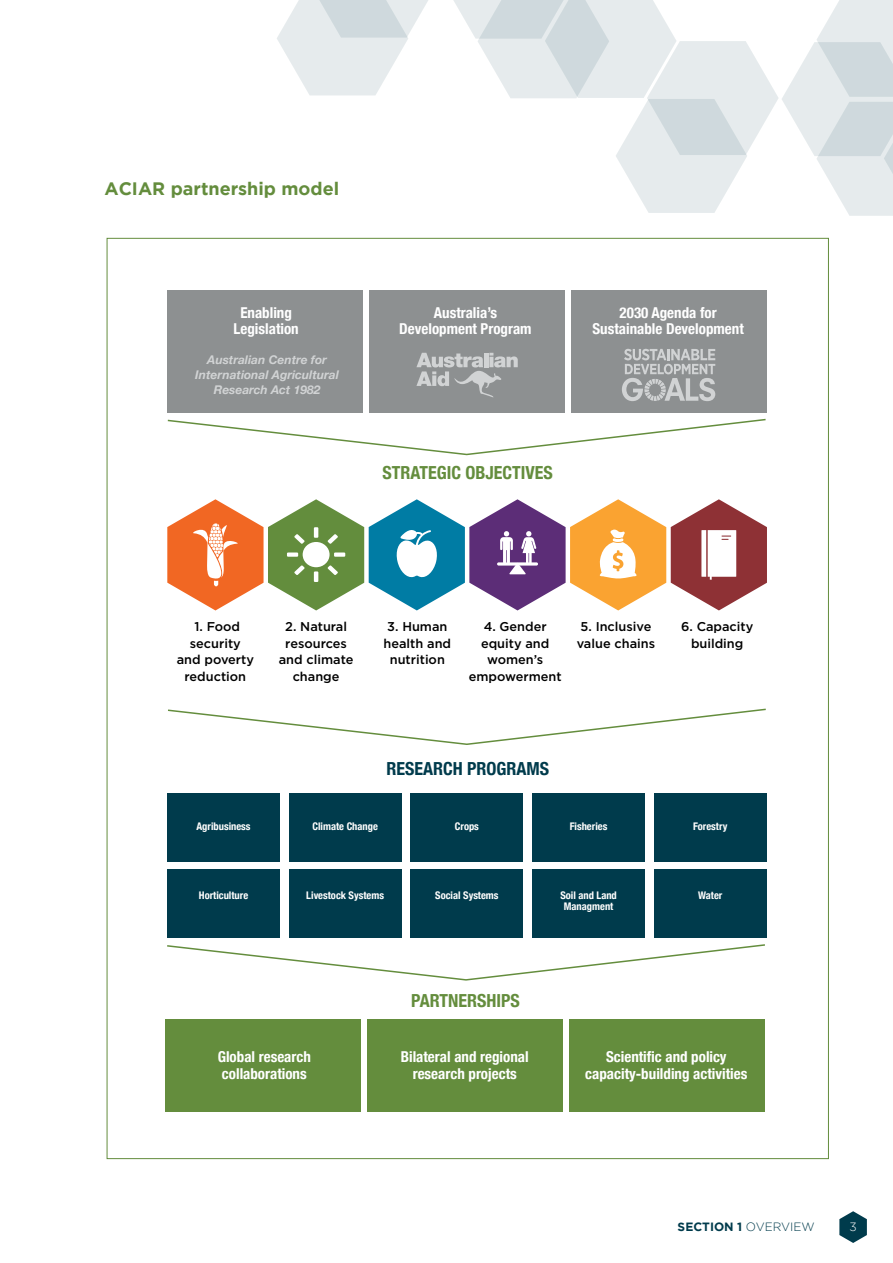
<style>
.page{position:relative;width:893px;height:1263px;background:#fff}
.page>*{position:absolute;margin:0;border:0;box-sizing:border-box;transform-origin:0 0}
.t1{font:700 condensed 18px "Helvetica Neue";color:#648d3d}
.HC{font:700 18px "Gotham";color:#648d3d}
.t2{font:700 condensed 18px "Helvetica Neue";color:#003b4c}
.t3{font:700 condensed 15px/16.5px "Helvetica Neue";color:#fff;text-align:center}
.t4{font:500 12.75px/16.5px "Gotham HTF";color:#000;text-align:center}
.t5{font:italic 700 12px/15px "Helvetica Neue";color:#d1d3d4;text-align:center}
.t6{font:700 12px "Gotham";color:#003b4c}
.t7{font:300 12px "Gotham";color:#fff}
.t8{font:700 condensed 10.5px/11.2px "Helvetica Neue";color:#fff;text-align:center}
.s1{font-weight:300}
</style>
<div class="page">
<svg style="left:839px;top:1211px;width:28px;height:32px"></svg>
<div style="left:167px;top:290px;width:196px;height:123px;background:#8d9091"></div>
<div style="left:369px;top:290px;width:196px;height:123px;background:#8d9091"></div>
<div style="left:571px;top:290px;width:196px;height:123px;background:#8d9091"></div>
<div style="left:167px;top:793px;width:113px;height:68px;background:#003b4c"></div>
<div style="left:167px;top:869px;width:113px;height:69px;background:#003b4c"></div>
<div style="left:289px;top:793px;width:112px;height:68px;background:#003b4c"></div>
<div style="left:289px;top:869px;width:112px;height:69px;background:#003b4c"></div>
<div style="left:410px;top:793px;width:113px;height:68px;background:#003b4c"></div>
<div style="left:410px;top:869px;width:113px;height:69px;background:#003b4c"></div>
<div style="left:532px;top:869px;width:113px;height:69px;background:#003b4c"></div>
<div style="left:532px;top:793px;width:113px;height:68px;background:#003b4c"></div>
<div style="left:654px;top:793px;width:113px;height:68px;background:#003b4c"></div>
<div style="left:654px;top:869px;width:113px;height:69px;background:#003b4c"></div>
<div style="left:165px;top:1019px;width:196px;height:92px;background:#648d3d"></div>
<div style="left:367px;top:1019px;width:196px;height:92px;background:#648d3d"></div>
<div style="left:569px;top:1019px;width:196px;height:92px;background:#648d3d"></div>
<svg style="left:622px;top:349px;width:93px;height:52px"></svg>
<svg style="left:416px;top:353px;width:102px;height:44px"></svg>
<svg style="left:167px;top:944px;width:598px;height:37px"></svg>
<svg style="left:167px;top:418px;width:599px;height:38px"></svg>
<svg style="left:168px;top:708px;width:598px;height:37px"></svg>
<svg style="left:167px;top:499px;width:600px;height:111px"></svg>
<svg style="left:277px;top:0;width:616px;height:216px"></svg>
<p class="HC" style="left:104px;top:178px;width:236px">ACIAR partnership model</p>
<p class="t3" style="left:234px;top:303px;width:67px">Enabling<br>Legislation</p>
<p class="t3" style="left:399px;top:303px;width:134px">Australia’s<br>Development Program</p>
<p class="t3" style="left:592px;top:303px;width:153px">2030 Agenda for<br>Sustainable Development</p>
<p class="t5" style="left:195px;top:353px;width:145px">Australian Centre for<br>International Agricultural<br>Research Act 1982</p>
<p class="t1" style="left:382px;top:458px;width:172px">STRATEGIC OBJECTIVES</p>
<p class="t4" style="left:177px;top:618px;width:79px">1. Food security and poverty reduction</p>
<p class="t4" style="left:279px;top:618px;width:76px">2. Natural resources and climate change</p>
<p class="t4" style="left:384px;top:618px;width:69px">3. Human health and nutrition</p>
<p class="t4" style="left:469px;top:618px;width:94px">4. Gender equity and women’s empowerment</p>
<p class="t4" style="left:577px;top:618px;width:80px;text-align:left">5. Inclusive value chains</p>
<p class="t4" style="left:681px;top:618px;width:74px">6. Capacity building</p>
<p class="t2" style="left:387px;top:754px;width:164px">RESEARCH PROGRAMS</p>
<p class="t8" style="left:196px;top:819px;width:56px">Agribusiness</p>
<p class="t8" style="left:312px;top:819px;width:67px">Climate Change</p>
<p class="t8" style="left:455px;top:819px;width:26px">Crops</p>
<p class="t8" style="left:570px;top:819px;width:39px">Fisheries</p>
<p class="t8" style="left:693px;top:819px;width:36px">Forestry</p>
<p class="t8" style="left:199px;top:889px;width:51px">Horticulture</p>
<p class="t8" style="left:306px;top:889px;width:79px">Livestock Systems</p>
<p class="t8" style="left:435px;top:889px;width:65px">Social Systems</p>
<p class="t8" style="left:560px;top:889px;width:58px">Soil and Land<br>Managment</p>
<p class="t8" style="left:698px;top:889px;width:26px">Water</p>
<p class="t1" style="left:411px;top:986px;width:110px">PARTNERSHIPS</p>
<p class="t3" style="left:218px;top:1048px;width:95px;text-align:left">Global research collaborations</p>
<p class="t3" style="left:401px;top:1048px;width:129px">Bilateral and regional research projects</p>
<p class="t3" style="left:585px;top:1048px;width:164px">Scientific and policy capacity-building activities</p>
<p class="t6" style="left:678px;top:1219px;width:139px">SECTION 1 <span class="s1">OVERVIEW</span></p>
<p class="t7" style="left:849px;top:1220px;width:9px">3</p>
</div>
